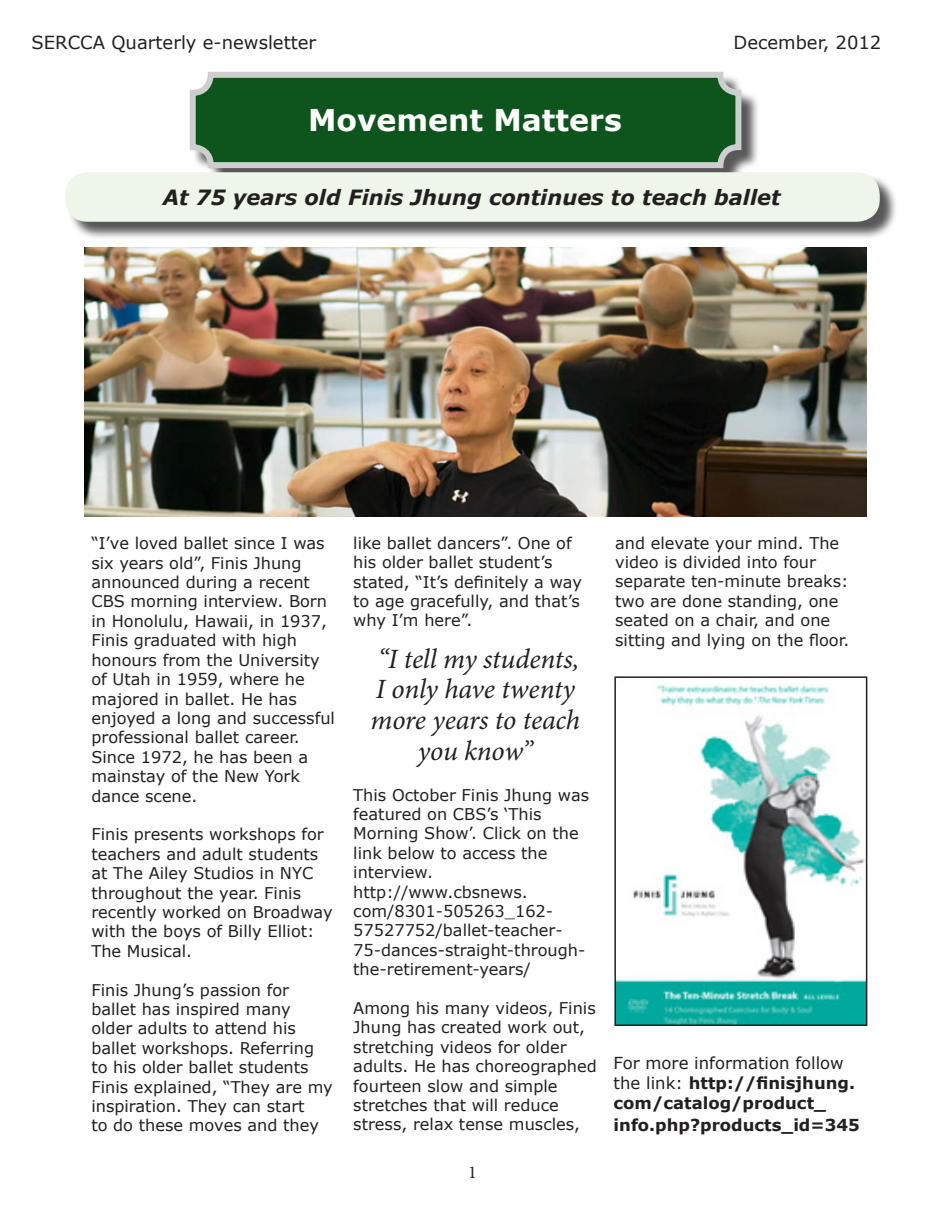
<style>
.page{position:relative;width:945px;height:1215px;background:#fff}
.page>*{position:absolute;margin:0;border:0;box-sizing:border-box;transform-origin:0 0}
.t1{font:700 30px "Verdana";color:#fff}
.t2{font:italic 27.9px/30.9px "Minion Pro";letter-spacing:-.01em;color:#231f20;text-align:center}
.t3{font:italic 700 21px "Verdana";color:#231f20}
.t4{font:18px "Verdana";color:#231f20}
.t5{font:18px "Minion Pro";color:#231f20}
.t6{font:700 16.5px/19.8px "Verdana";color:#231f20}
.t7{font:16.2px/19.4px "Verdana";color:#231f20}
.s1{font-weight:400}
</style>
<div class="page">
<div style="left:192px;top:74px;width:568px;height:113px;background:#231f20;opacity:.75"></div>
<div style="left:193px;top:75px;width:545px;height:90px;background:#0e541d;border-radius:18px"></div>
<div style="left:190px;top:72px;width:551px;height:96px;border:6px solid #cdced0;border-radius:18px"></div>
<div style="left:68px;top:175px;width:831px;height:65px;background:#231f20;opacity:.75"></div>
<div style="left:65px;top:172px;width:815px;height:50px;background:#edf6e9;border-radius:22px"></div>
<img style="left:85px;top:248px;width:781px;height:269px">
<img style="left:617px;top:684px;width:247px;height:339px">
<div style="left:614px;top:676px;width:253px;height:350px;border:2px solid #231f20"></div>
<p class="t4" style="left:32px;top:31px;width:286px">SERCCA Quarterly e-newsletter</p>
<p class="t4" style="left:734px;top:31px;width:149px">December, 2012</p>
<h1 class="t1" style="left:308px;top:101px;width:315px">Movement Matters</h1>
<p class="t3" style="left:163px;top:184px;width:619px">At 75 years old Finis Jhung continues to teach ballet</p>
<p class="t7" style="left:91px;top:533px;width:245px">“I’ve loved ballet since I was six years old”, Finis Jhung announced during a recent<br>CBS morning interview. Born in Honolulu, Hawaii, in 1937,<br>Finis graduated with high honours from the University of Utah in 1959, where he majored in ballet. He has enjoyed a long and successful professional ballet career.<br>Since 1972, he has been a mainstay of the New York dance scene.</p>
<p class="t7" style="left:91px;top:824px;width:243px">Finis presents workshops for teachers and adult students at The Ailey Studios in NYC throughout the year. Finis recently worked on Broadway with the boys of Billy Elliot:<br>The Musical.</p>
<p class="t7" style="left:91px;top:979px;width:243px">Finis Jhung’s passion for ballet has inspired many older adults to attend his ballet workshops. Referring to his older ballet students<br>Finis explained, “They are my inspiration. They can start<br>to do these moves and they</p>
<p class="t7" style="left:353px;top:533px;width:230px">like ballet dancers”. One of his older ballet student’s stated, “It’s definitely a way to age gracefully, and that’s why I’m here”.</p>
<h2 class="t2" style="left:371px;top:643px;width:211px">“I tell my students,<br>I only have twenty more years to teach you know”</h2>
<p class="t7" style="left:353px;top:784px;width:237px">This October Finis Jhung was featured on CBS’s ‘This<br>Morning Show’. Click on the link below to access the interview. http://www.cbsnews. com/8301-505263_162-<br>57527752/ballet-teacher-<br>75-dances-straight-through&shy;the-retirement-years/</p>
<p class="t7" style="left:353px;top:998px;width:245px">Among his many videos, Finis<br>Jhung has created work out, stretching videos for older adults. He has choreographed fourteen slow and simple stretches that will reduce stress, relax tense muscles,</p>
<p class="t5" style="left:468px;top:1160px;width:10px">1</p>
<p class="t7" style="left:615px;top:532px;width:236px">and elevate your mind. The video is divided into four separate ten-minute breaks: two are done standing, one seated on a chair, and one sitting and lying on the floor.</p>
<p class="t6" style="left:614px;top:1053px;width:243px"><span class="s1">For more information follow the link:</span> http://finisjhung. com/catalog/product_</p>
<p class="t6" style="left:614px;top:1114px;width:248px">info.php?products_id=345</p>
</div>
